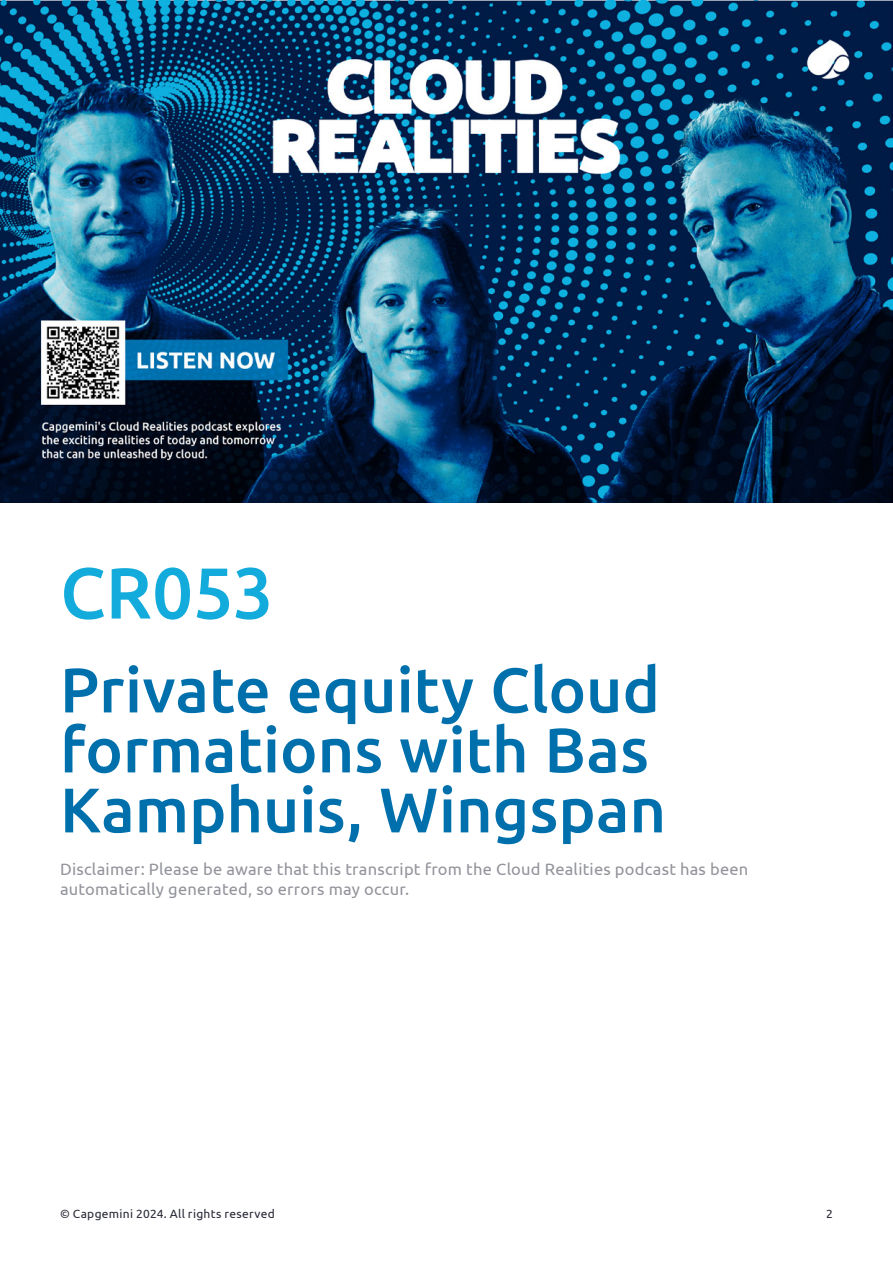
<style>
.page{position:relative;width:893px;height:1263px;background:#fff}
.page>*{position:absolute;margin:0;border:0;box-sizing:border-box;transform-origin:0 0}
.t1{font:500 72px "Ubuntu";letter-spacing:-.005em;color:#12abdb}
.t2{font:500 63px/60px "Ubuntu";color:#0070ad}
.t3{font:16.5px/19.5px "Ubuntu";letter-spacing:.015em;color:#93949b}
.t4{font:12px "Ubuntu";letter-spacing:.025em;color:#272936}
</style>
<div class="page">
<img style="left:0;top:0;width:893px;height:502px">
<h1 class="t1" style="left:60px;top:547px;width:215px">CR053</h1>
<h2 class="t2" style="left:60px;top:658px;width:608px">Private equity Cloud formations with Bas<br>Kamphuis, Wingspan</h2>
<p class="t3" style="left:60px;top:859px;width:690px">Disclaimer: Please be aware that this transcript from the Cloud Realities podcast has been automatically generated, so errors may occur.</p>
<p class="t4" style="left:60px;top:1207px;width:216px">© Capgemini 2024. All rights reserved</p>
<p class="t4" style="left:826px;top:1207px;width:8px">2</p>
</div>
